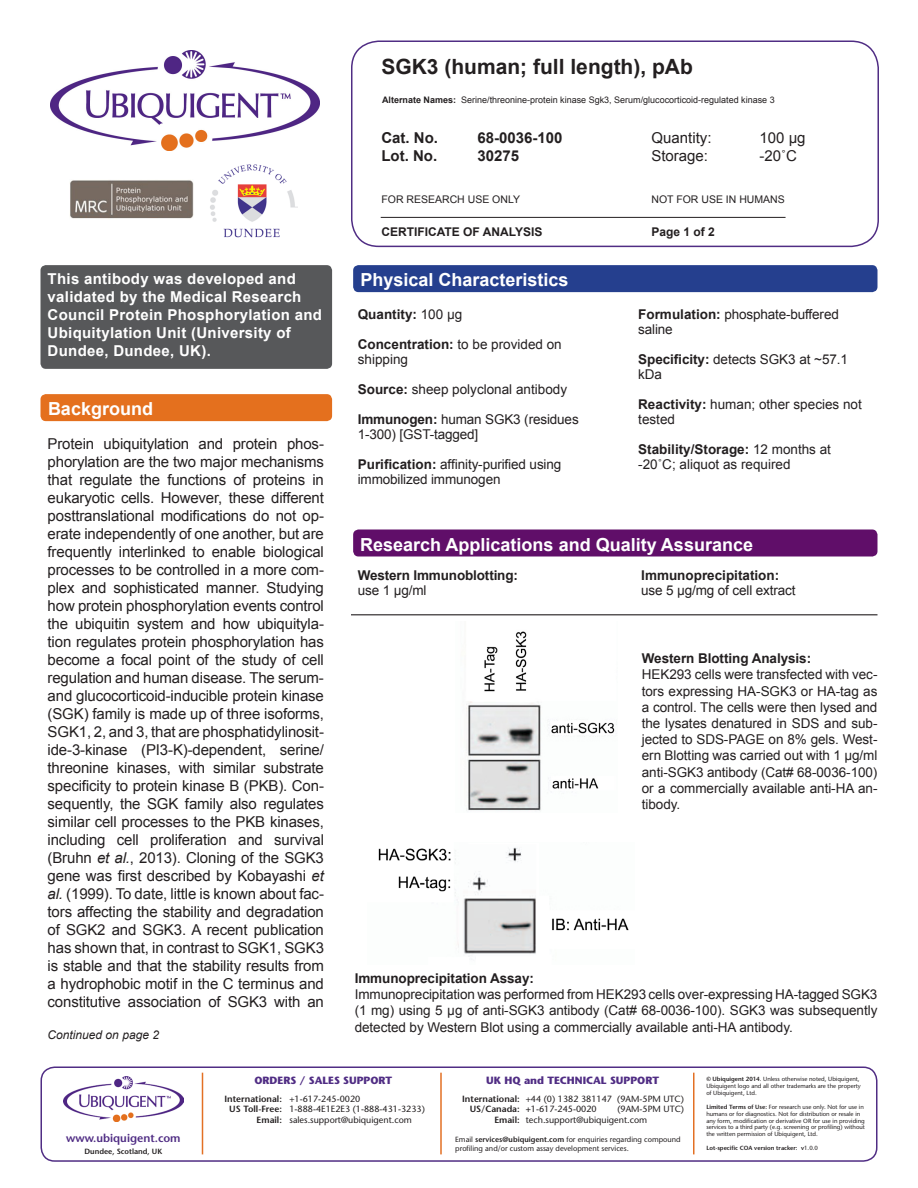
<style>
.page{position:relative;width:918px;height:1188px;background:#fff}
.page>*{position:absolute;margin:0;border:0;box-sizing:border-box;transform-origin:0 0}
.t1{font:700 21px "Arial";color:#231f20}
.t2{font:700 18px "Arial";color:#fff}
.t3{font:15px/18px "Arial";letter-spacing:-.01em;color:#231f20;text-align:justify}
.t4{font:700 15px/18px "Arial";letter-spacing:.02em;color:#fff}
.t5{font:700 15px "Arial";color:#231f20}
.t6{font:13.5px/16.2px "Arial";letter-spacing:-.005em;color:#231f20}
.t7{font:700 13.5px/15px "Arial";letter-spacing:-.005em;color:#231f20}
.t8{font:700 12px "Arial";color:#231f20}
.t9{font:italic 12px "Arial";color:#231f20}
.t10{font:600 11.4px "Stone Sans";color:#502d84}
.t11{font:700 10.5px "Stone Sans";color:#502d84}
.t12{font:10.5px "Arial";color:#231f20}
.t13{font:9px/10.8px "Stone Sans";color:#231f20}
.t14{font:9px "Arial";color:#231f20}
.t15{font:7.5px/9px "Stone Sans";color:#231f20}
.t16{font:600 7.5px "Stone Sans";color:#231f20}
.t17{font:6px/6.9px "Stone Sans";color:#231f20}
.t18{font:600 6px "Stone Sans";color:#231f20}
.s1{font-weight:700}
.s2{font-style:italic}
.s3{font-weight:400}
.s4{font-weight:600}
</style>
<div class="page">
<div style="left:40px;top:1066px;width:838px;height:96px;border:2px solid #502d84;border-radius:14px"></div>
<hr style="left:202px;top:1073px;width:1px;height:81px;background:#e37024">
<hr style="left:440px;top:1073px;width:2px;height:81px;background:#e37024">
<hr style="left:693px;top:1073px;width:1px;height:81px;background:#e37024">
<img style="left:64px;top:1077px;width:120px;height:44px">
<img style="left:70px;top:180px;width:123px;height:39px">
<img style="left:210px;top:164px;width:88px;height:74px">
<img style="left:51px;top:50px;width:269px;height:100px">
<div style="left:351px;top:40px;width:528px;height:207px;border:2px solid #502d84;border-radius:27px"></div>
<hr style="left:381px;top:217px;width:405px;height:1px;background:#231f20">
<div style="left:41px;top:265px;width:291px;height:104px;background:#57585a;border-radius:5px"></div>
<div style="left:41px;top:394px;width:291px;height:27px;background:#e4701e;border-radius:5px"></div>
<div style="left:353px;top:265px;width:524px;height:27px;background:#253f8e;border-radius:5px"></div>
<div style="left:353px;top:530px;width:524px;height:26px;background:#600e69;border-radius:5px"></div>
<hr style="left:351px;top:614px;width:527px;height:1px;background:#231f20">
<img style="left:378px;top:847px;width:251px;height:107px">
<img style="left:466px;top:631px;width:151px;height:180px">
<p class="t1" style="left:381px;top:52px;width:313px">SGK3 (human; full length), pAb</p>
<p class="t14" style="left:382px;top:94px;width:394px"><span class="s1">Alternate Names:</span> Serine/threonine-protein kinase Sgk3, Serum/glucocorticoid-regulated kinase 3</p>
<p class="t5" style="left:381px;top:128px;width:58px">Cat. No.</p>
<p class="t5" style="left:477px;top:128px;width:87px">68-0036-100</p>
<p class="t3" style="left:651px;top:129px;width:62px">Quantity:</p>
<p class="t3" style="left:759px;top:129px;width:48px">100 µg</p>
<p class="t5" style="left:381px;top:146px;width:57px">Lot. No.</p>
<p class="t5" style="left:477px;top:146px;width:43px">30275</p>
<p class="t3" style="left:651px;top:147px;width:58px">Storage:</p>
<p class="t3" style="left:759px;top:147px;width:39px">-20˚C</p>
<p class="t12" style="left:381px;top:192px;width:140px">FOR RESEARCH USE ONLY</p>
<p class="t12" style="left:651px;top:192px;width:135px">NOT FOR USE IN HUMANS</p>
<p class="t4" style="left:48px;top:270px;width:276px">This antibody was developed and validated by the Medical Research<br>Council Protein Phosphorylation and<br>Ubiquitylation Unit (University of<br>Dundee, Dundee, UK).</p>
<p class="t2" style="left:48px;top:397px;width:107px">Background</p>
<p class="t3" style="left:48px;top:435px;width:278px">Protein ubiquitylation and protein phos&shy;phorylation are the two major mechanisms that regulate the functions of proteins in eukaryotic cells. However, these different posttranslational modifications do not op&shy;erate independently of one another, but are frequently interlinked to enable biological processes to be controlled in a more com&shy;plex and sophisticated manner. Studying how protein phosphorylation events control the ubiquitin system and how ubiquityla&shy;tion regulates protein phosphorylation has become a focal point of the study of cell regulation and human disease. The serum&shy;and glucocorticoid-inducible protein kinase (SGK) family is made up of three isoforms, SGK1, 2, and 3, that are phosphatidylinosit&shy;ide-3-kinase (PI3-K)-dependent, serine/ threonine kinases, with similar substrate specificity to protein kinase B (PKB). Con&shy;sequently, the SGK family also regulates similar cell processes to the PKB kinases, including cell proliferation and survival (Bruhn <span class="s2">et al.</span>, 2013). Cloning of the SGK3 gene was first described by Kobayashi <span class="s2">et al.</span> (1999). To date, little is known about fac&shy;tors affecting the stability and degradation of SGK2 and SGK3. A recent publication has shown that, in contrast to SGK1, SGK3 is stable and that the stability results from a hydrophobic motif in the C terminus and constitutive association of SGK3 with an</p>
<p class="t9" style="left:48px;top:1027px;width:113px">Continued on page 2</p>
<p class="t8" style="left:381px;top:224px;width:162px">CERTIFICATE OF ANALYSIS</p>
<p class="t8" style="left:651px;top:224px;width:65px">Page 1 of 2</p>
<p class="t2" style="left:360px;top:268px;width:210px">Physical Characteristics</p>
<p class="t7" style="left:358px;top:307px;width:106px">Quantity: <span class="s3">100 μg</span></p>
<p class="t6" style="left:358px;top:337px;width:206px;line-height:15px"><span class="s1">Concentration:</span> to be provided on shipping</p>
<p class="t6" style="left:358px;top:381px;width:211px"><span class="s1">Source:</span> sheep polyclonal antibody</p>
<p class="t6" style="left:358px;top:412px;width:223px;line-height:15px"><span class="s1">Immunogen:</span> human SGK3 (residues<br>1-300) [GST-tagged]</p>
<p class="t6" style="left:358px;top:457px;width:205px;line-height:15px"><span class="s1">Purification:</span> affinity-purified using immobilized immunogen</p>
<p class="t6" style="left:638px;top:307px;width:202px;line-height:15px"><span class="s1">Formulation:</span> phosphate-buffered saline</p>
<p class="t6" style="left:638px;top:352px;width:211px;line-height:15px"><span class="s1">Specificity:</span> detects SGK3 at ~57.1 kDa</p>
<p class="t6" style="left:638px;top:397px;width:225px;line-height:15px"><span class="s1">Reactivity:</span> human; other species not tested</p>
<p class="t6" style="left:638px;top:442px;width:194px;line-height:15px"><span class="s1">Stability/Storage:</span> 12 months at -20˚C; aliquot as required</p>
<p class="t2" style="left:360px;top:533px;width:394px">Research Applications and Quality Assurance</p>
<p class="t7" style="left:358px;top:568px;width:162px">Western Immunoblotting: <span class="s3">use 1 µg/ml</span></p>
<p class="t7" style="left:641px;top:568px;width:140px">Immunoprecipitation:</p>
<p class="t6" style="left:641px;top:582px;width:156px">use 5 µg/mg of cell extract</p>
<p class="t7" style="left:642px;top:651px;width:171px">Western Blotting Analysis:</p>
<p class="t6" style="left:642px;top:667px;width:237px;text-align:justify">HEK293 cells were transfected with vec&shy;tors expressing HA-SGK3 or HA-tag as a control. The cells were then lysed and the lysates denatured in SDS and sub&shy;jected to SDS-PAGE on 8% gels. West&shy;ern Blotting was carried out with 1 μg/ml anti-SGK3 antibody (Cat# 68-0036-100) or a commercially available anti-HA an&shy;tibody.</p>
<p class="t7" style="left:355px;top:971px;width:181px">Immunoprecipitation Assay:</p>
<p class="t6" style="left:355px;top:987px;width:524px;text-align:justify">Immunoprecipitation was performed from HEK293 cells over-expressing HA-tagged SGK3 (1 mg) using 5 µg of anti-SGK3 antibody (Cat# 68-0036-100). SGK3 was subsequently detected by Western Blot using a commercially available anti-HA antibody.</p>
<p class="t10" style="left:66px;top:1131px;width:116px">www.ubiquigent.com</p>
<p class="t16" style="left:85px;top:1147px;width:79px">Dundee, Scotland, UK</p>
<p class="t11" style="left:254px;top:1074px;width:139px">ORDERS / SALES SUPPORT</p>
<p class="t13" style="left:224px;top:1093px;width:138px"><span class="s4">International:</span> +1-617-245-0020</p>
<p class="t13" style="left:229px;top:1104px;width:197px"><span class="s4">US Toll-Free:</span> 1-888-4E1E2E3 (1-888-431-3233)</p>
<p class="t13" style="left:257px;top:1115px;width:157px"><span class="s4">Email:</span> sales.support@ubiquigent.com</p>
<p class="t11" style="left:486px;top:1074px;width:174px">UK HQ and TECHNICAL SUPPORT</p>
<p class="t13" style="left:470px;top:1093px;width:216px;text-indent:-8px"><span class="s4">International:</span> +44 (0) 1382 381147 (9AM-5PM UTC)<br><span class="s4">US/Canada: +</span>1-617-245-0020</p>
<p class="t13" style="left:494px;top:1104px;width:191px;text-indent:123px">(9AM-5PM UTC)<br><span class="s4">Email:</span> tech.support@ubiquigent.com</p>
<p class="t15" style="left:455px;top:1134px;width:227px">Email <span class="s4">services@ubiquigent.com</span> for enquiries regarding compound profiling and/or custom assay development services.</p>
<p class="t17" style="left:706px;top:1076px;width:156px"><span class="s4">© Ubiquigent 2014</span>. Unless otherwise noted, Ubiquigent,<br>Ubiquigent logo and all other trademarks are the property of Ubiquigent, Ltd.</p>
<p class="t17" style="left:706px;top:1103px;width:160px"><span class="s4">Limited Terms of Use:</span> For research use only. Not for use in humans or for diagnostics. Not for distribution or resale in any form, modification or derivative OR for use in providing services to a third party (e.g. screening or profiling) without the written permission of Ubiquigent, Ltd.</p>
<p class="t18" style="left:706px;top:1144px;width:113px">Lot-specific COA version tracker: v<span class="s3">1.0.0</span></p>
</div>
